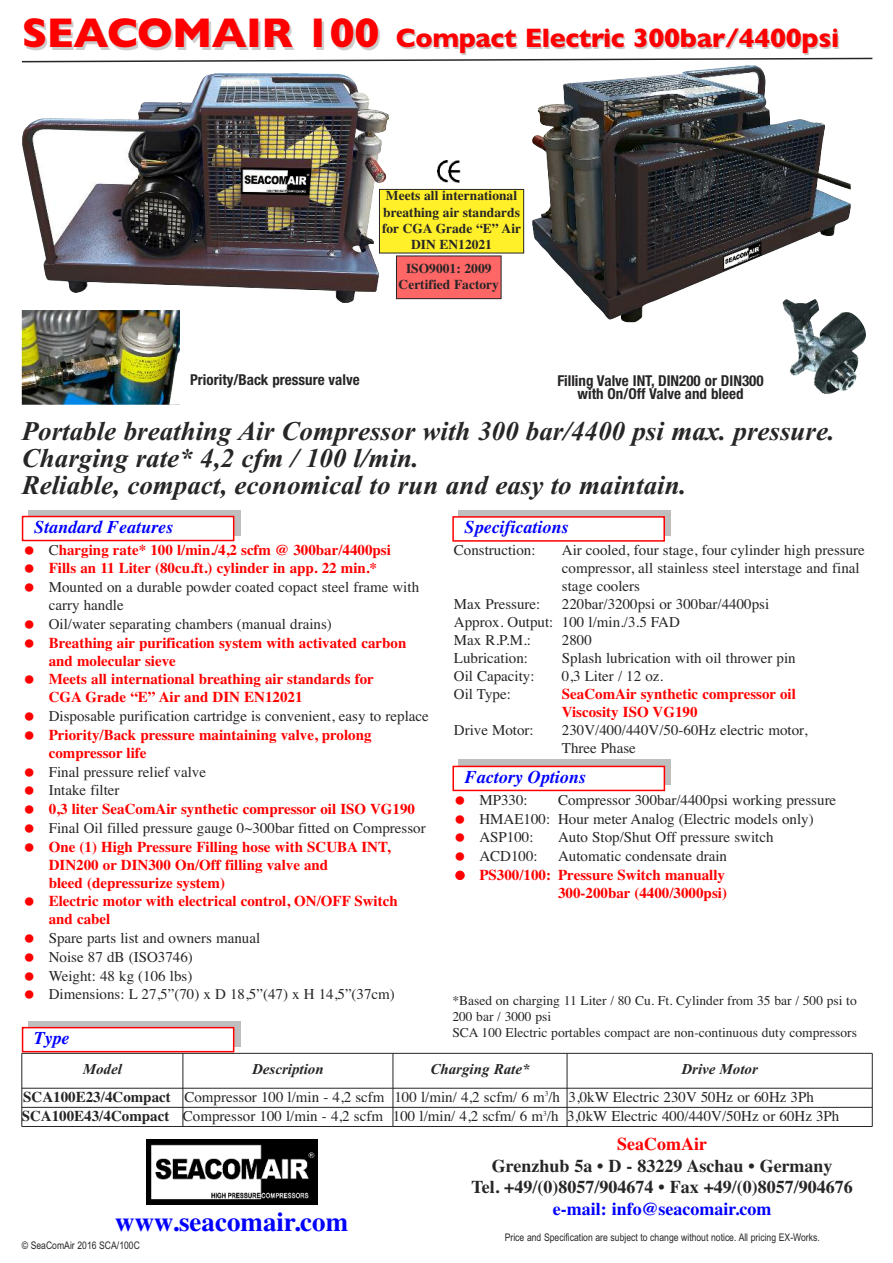
<style>
.page{position:relative;width:893px;height:1263px;background:#fff}
.page>*{position:absolute;margin:0;border:0;box-sizing:border-box;transform-origin:0 0}
.t1{font:italic 700 27px/27px "Times New Roman";color:#272526}
.t2{font:700 27px "Gill Sans";letter-spacing:-.015em;color:#f00}
.t3{font:700 27px "Times";color:#00f}
.t4{font:700 18px/21.6px "Times";color:#272526;text-align:center}
.t5{font:italic 700 18px "Times";color:#00f}
.t6{font:15px/18.8px "Times";color:#272526}
.t7{font:700 15px/18.1px "Times";color:#f00}
.t8{font:700 condensed 15px/13.5px "Helvetica Neue";color:#272526;text-align:center}
.t9{font:italic 700 15px "Times New Roman";color:#272526}
.t10{font:13.5px/16.2px "Times";color:#272526}
.t11{font:700 13.5px/16.2px "Times";color:#272526;text-align:center}
.t12{font:10.5px "Arial Narrow";color:#272526}
.s1{font-size:42px}
.s2{font-weight:400;color:#272526}
.s3{font-weight:700}
.s4{color:#f00}
.s5{font-weight:400}
.s6{color:#00f}
</style>
<div class="page">
<div style="left:458px;top:760px;width:213px;height:25px;background:linear-gradient(to right,#bebebe,#bebebe)"></div>
<svg style="left:21px;top:57px;width:852px;height:6px"></svg>
<img style="left:22px;top:73px;width:367px;height:230px">
<img style="left:437px;top:161px;width:23px;height:22px">
<div style="left:454px;top:767px;width:210px;height:23px;background:#fff"></div>
<div style="left:452px;top:766px;width:213px;height:25px;border:2px solid #f00"></div>
<svg style="left:28px;top:510px;width:212px;height:25px"></svg>
<div style="left:458px;top:510px;width:213px;height:26px;background:#bebebe"></div>
<svg style="left:28px;top:1021px;width:212px;height:25px"></svg>
<div style="left:23px;top:1028px;width:210px;height:23px;background:#fff"></div>
<div style="left:22px;top:1027px;width:212px;height:25px;border:2px solid #f00"></div>
<img style="left:147px;top:1139px;width:170px;height:65px">
<div style="left:23px;top:517px;width:210px;height:23px;background:#fff"></div>
<div style="left:22px;top:516px;width:212px;height:25px;border:2px solid #f00"></div>
<div style="left:454px;top:518px;width:209px;height:22px;background:#fff"></div>
<div style="left:452px;top:516px;width:213px;height:26px;border:2px solid #f00"></div>
<div style="left:380px;top:190px;width:143px;height:63px;background:#fff029"></div>
<div style="left:379px;top:189px;width:145px;height:64px;border:1px solid #272526"></div>
<hr style="left:22px;top:1053px;width:1px;height:73px;background:#272526">
<hr style="left:183px;top:1053px;width:1px;height:73px;background:#272526">
<hr style="left:393px;top:1053px;width:1px;height:73px;background:#272526">
<hr style="left:567px;top:1053px;width:1px;height:73px;background:#272526">
<hr style="left:872px;top:1053px;width:1px;height:73px;background:#272526">
<hr style="left:22px;top:1053px;width:850px;height:1px;background:#272526">
<hr style="left:22px;top:1088px;width:850px;height:1px;background:#272526">
<hr style="left:22px;top:1107px;width:850px;height:1px;background:#272526">
<hr style="left:22px;top:1126px;width:850px;height:1px;background:#272526">
<div style="left:397px;top:256px;width:104px;height:42px;background:#f66"></div>
<div style="left:396px;top:256px;width:105px;height:43px;border:1px solid #272526"></div>
<img style="left:22px;top:310px;width:158px;height:95px">
<img style="left:532px;top:65px;width:319px;height:257px">
<img style="left:782px;top:299px;width:46px;height:39px">
<h1 class="t2" style="left:22px;top:22px;width:819px"><span class="s1">SEACOMAIR 100</span> Compact Electric 300bar/4400psi</h1>
<p class="t11" style="left:382px;top:188px;width:141px">Meets all international breathing air standards for CGA Grade “E” Air<br>DIN EN12021</p>
<p class="t8" style="left:190px;top:372px;width:171px">Priority/Back pressure valve</p>
<p class="t11" style="left:399px;top:260px;width:102px">ISO9001: 2009<br>Certified Factory</p>
<p class="t8" style="left:557px;top:373px;width:208px">Filling Valve INT, DIN200 or DIN300 with On/Off Valve and bleed</p>
<h1 class="t1" style="left:22px;top:417px;width:814px">Portable breathing Air Compressor with 300 bar/4400 psi max. pressure.<br>Charging rate* 4,2 cfm / 100 l/min.<br>Reliable, compact, economical to run and easy to maintain.</h1>
<p class="t5" style="left:34px;top:516px;width:140px">Standard Features</p>
<p class="t5" style="left:465px;top:517px;width:105px">Specifications</p>
<p class="t7" style="left:49px;top:540px;width:344px;line-height:18.8px"><span class="s2">C</span>harging rate* 100 l/min./4,2 scfm @ 300bar/4400psi<br>Fills an 11 Liter (80cu.ft.) cylinder in app. 22 min.*</p>
<p class="t6" style="left:49px;top:578px;width:372px;line-height:18.3px">Mounted on a durable powder coated copact steel frame with carry handle<br>Oil/water separating chambers (manual drains)</p>
<p class="t7" style="left:49px;top:633px;width:359px">Breathing air purification system with activated carbon and molecular sieve<br>Meets all international breathing air standards for CGA Grade “E” Air and DIN EN12021</p>
<p class="t6" style="left:49px;top:707px;width:381px">Disposable purification cartridge is convenient, easy to replace</p>
<p class="t7" style="left:49px;top:726px;width:324px">Priority/Back pressure maintaining valve, prolong compressor life</p>
<p class="t6" style="left:49px;top:762px;width:159px">Final pressure relief valve<br>Intake filter</p>
<p class="t7" style="left:49px;top:800px;width:368px">0,3 liter SeaComAir synthetic compressor oil ISO VG190</p>
<p class="t6" style="left:49px;top:818px;width:378px">Final Oil filled pressure gauge 0~300bar fitted on Compressor</p>
<p class="t7" style="left:49px;top:837px;width:350px">One (1) High Pressure Filling hose with SCUBA INT, DIN200 or DIN300 On/Off filling valve and<br>bleed (depressurize system)<br>Electric motor with electrical control, ON/OFF Switch and cabel</p>
<p class="t6" style="left:49px;top:929px;width:348px">Spare parts list and owners manual<br>Noise 87 dB (ISO3746)<br>Weight: 48 kg (106 lbs)<br>Dimensions: L 27,5”(70) x D 18,5”(47) x H 14,5”(37cm)</p>
<p class="t5" style="left:34px;top:1027px;width:37px">Type</p>
<p class="t6" style="left:454px;top:540px;width:83px">Construction:</p>
<p class="t6" style="left:562px;top:541px;width:304px;line-height:18px">Air cooled, four stage, four cylinder high pressure compressor, all stainless steel interstage and final stage coolers</p>
<p class="t6" style="left:454px;top:594px;width:88px">Max Pressure:</p>
<p class="t6" style="left:454px;top:595px;width:317px;line-height:18px;text-indent:108px">220bar/3200psi or 300bar/4400psi<br>Approx. Output: 100 l/min./3.5 FAD<br>Max R.P.M.:</p>
<p class="t6" style="left:562px;top:630px;width:31px">2800</p>
<p class="t6" style="left:454px;top:648px;width:76px">Lubrication:</p>
<p class="t6" style="left:562px;top:648px;width:235px">Splash lubrication with oil thrower pin</p>
<p class="t6" style="left:454px;top:666px;width:82px">Oil Capacity:</p>
<p class="t6" style="left:562px;top:666px;width:103px">0,3 Liter / 12 oz.</p>
<p class="t6" style="left:454px;top:684px;width:58px">Oil Type:</p>
<p class="t7" style="left:562px;top:685px;width:236px">SeaComAir synthetic compressor oil<br>Viscosity ISO VG190</p>
<p class="t6" style="left:454px;top:720px;width:81px">Drive Motor:</p>
<p class="t6" style="left:562px;top:721px;width:247px;line-height:18px">230V/400/440V/50-60Hz electric motor,<br>Three Phase</p>
<p class="t5" style="left:465px;top:766px;width:122px">Factory Options</p>
<p class="t6" style="left:479px;top:790px;width:358px;text-indent:79px">Compressor 300bar/4400psi working pressure<br>HMAE100: Hour meter Analog (Electric models only)<br>ASP100:</p>
<p class="t6" style="left:479px;top:790px;width:50px">MP330:</p>
<p class="t6" style="left:558px;top:828px;width:217px">Auto Stop/Shut Off pressure switch</p>
<p class="t6" style="left:479px;top:846px;width:60px">ACD100:</p>
<p class="t6" style="left:558px;top:846px;width:171px">Automatic condensate drain</p>
<p class="t7" style="left:479px;top:866px;width:249px;text-align:right">PS300/100: Pressure Switch manually<br>300-200bar (4400/3000psi)</p>
<p class="t10" style="left:452px;top:992px;width:406px">*Based on charging 11 Liter / 80 Cu. Ft. Cylinder from 35 bar / 500 psi to<br>200 bar / 3000 psi<br>SCA 100 Electric portables compact are non-continuous duty compressors</p>
<p class="t9" style="left:83px;top:1060px;width:41px">Model</p>
<p class="t9" style="left:252px;top:1060px;width:73px">Description</p>
<p class="t9" style="left:430px;top:1060px;width:101px">Charging Rate*</p>
<p class="t9" style="left:681px;top:1060px;width:78px">Drive Motor</p>
<p class="t6" style="left:22px;top:1087px;width:819px;line-height:19.2px"><span class="s3">SCA100E23/4Compact</span> Compressor 100 l/min - 4,2 scfm 100 l/min/ 4,2 scfm/ 6 m<sup>3</sup>/h 3,0kW Electric 230V 50Hz or 60Hz 3Ph<br><span class="s3">SCA100E43/4Compact</span> Compressor 100 l/min - 4,2 scfm 100 l/min/ 4,2 scfm/ 6 m<sup>3</sup>/h 3,0kW Electric 400/440V/50Hz or 60Hz 3Ph</p>
<h1 class="t3" style="left:115px;top:1205px;width:234px">www.seacomair.com</h1>
<p class="t12" style="left:22px;top:1239px;width:120px">© SeaComAir 2016 SCA/100C</p>
<p class="t4" style="left:471px;top:1133px;width:383px"><span class="s4">SeaComAir<br></span>Grenzhub 5a <span class="s5">•</span> D - 83229 Aschau <span class="s5">•</span> Germany<br>Tel. +49/(0)8057/904674 <span class="s5">•</span> Fax +49/(0)8057/904676 <span class="s6">e-mail: info@seacomair.com</span></p>
<p class="t12" style="left:505px;top:1231px;width:317px">Price and Specification are subject to change without notice. All pricing EX-Works.</p>
</div>
